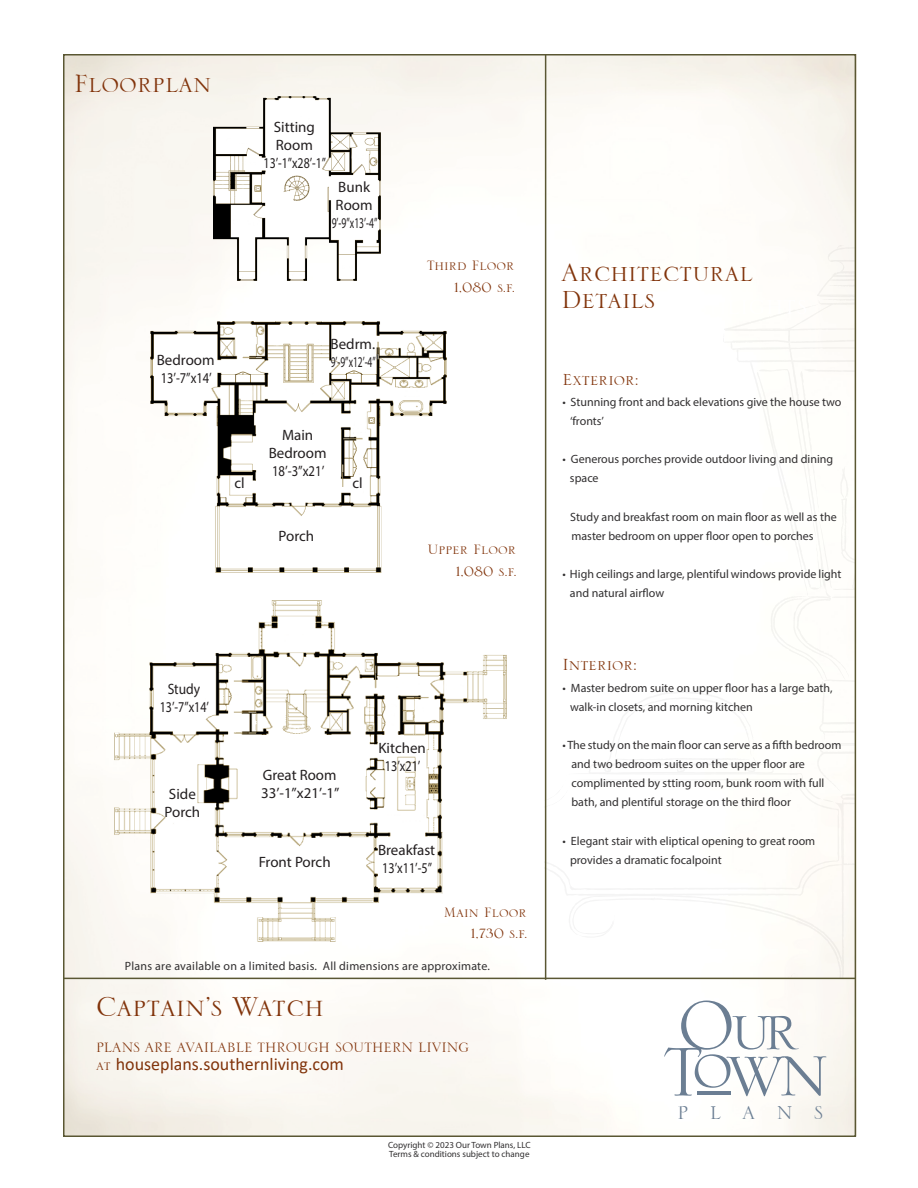
<style>
.page{position:relative;width:918px;height:1188px;background:#fff}
.page>*{position:absolute;margin:0;border:0;box-sizing:border-box;transform-origin:0 0}
.t1{font:91.8px "Serlio LH";color:#6b7e93}
.t2{font:78.15px "Serlio LH";color:#6b7e93}
.t3{font:36px "Serlio LH";color:#81330a}
.t4{font:33px/27px "Serlio LH";color:#81330a}
.t5{font:24.45px "Serlio LH";letter-spacing:.875em;color:#6b7e93}
.t6{font:21px "Serlio LH";color:#81330a}
.t7{font:18px "Serlio LH";color:#81330a}
.t8{font:18px "Calibri";color:#81330a}
.t9{font:15px "Myriad Pro";color:#231f20}
.t10{font:15px "Myriad Pro";color:#231f20;scale:.81 1}
.t11{font:15px "Myriad Pro";color:#231f20;scale:.79 1}
.t12{font:15px "Myriad Pro";color:#231f20;scale:.63 1}
.t13{font:15px "Myriad Pro";color:#231f20;scale:.64 1}
.t14{font:15px "Myriad Pro";color:#231f20;scale:.85 1}
.t15{font:15px "Myriad Pro";color:#231f20;scale:.8 1}
.t16{font:15px "Myriad Pro";color:#231f20;scale:.83 1}
.t17{font:15px "Myriad Pro";color:#231f20;scale:.9 1}
.t18{font:12px/19.2px "Myriad Pro";color:#312f30}
.t19{font:12px "Myriad Pro";letter-spacing:.02em;color:#312f30}
.t20{font:9px/9px "Myriad Pro";color:#312f30}
.s1{font-family:"Serlio LH"}
.s2{font-size:91.8px}
</style>
<div class="page">
<img style="left:66px;top:57px;width:787px;height:1077px">
<hr style="left:63px;top:978px;width:792px;height:1px;background:#5a5733">
<hr style="left:545px;top:54px;width:1px;height:926px;background:#5a5733">
<svg style="left:546px;top:245px;width:308px;height:733px"></svg>
<hr style="left:697px;top:1091px;width:33px;height:4px;background:#6b7e93">
<img style="left:150px;top:322px;width:296px;height:251px">
<img style="left:114px;top:600px;width:393px;height:341px">
<img style="left:213px;top:96px;width:168px;height:185px">
<h3 class="t4" style="left:74px;top:71px;width:139px">Floorplan</h3>
<p class="t9" style="left:274px;top:118px;width:43px">Sitting</p>
<p class="t9" style="left:276px;top:136px;width:39px">Room</p>
<p class="t11" style="left:264px;top:154px;width:81px">13’-1”x28’-1”</p>
<p class="t9" style="left:338px;top:178px;width:33px">Bunk</p>
<p class="t9" style="left:336px;top:196px;width:39px">Room</p>
<p class="t13" style="left:332px;top:214px;width:73px">9’-9”x13’-4”</p>
<p class="t9" style="left:157px;top:351px;width:59px">Bedroom</p>
<p class="t16" style="left:161px;top:369px;width:63px">13’-7”x14’</p>
<p class="t9" style="left:234px;top:474px;width:12px">cl</p>
<p class="t9" style="left:331px;top:334px;width:46px">Bedrm.</p>
<p class="t12" style="left:331px;top:352px;width:73px">9’-9”x12’-4”</p>
<p class="t9" style="left:282px;top:426px;width:33px">Main</p>
<p class="t9" style="left:269px;top:444px;width:59px">Bedroom</p>
<p class="t14" style="left:272px;top:462px;width:63px">18’-3”x21’</p>
<p class="t9" style="left:279px;top:527px;width:37px">Porch</p>
<p class="t9" style="left:352px;top:474px;width:12px">cl</p>
<p class="t7" style="left:427px;top:256px;width:89px">Third Floor</p>
<p class="t7" style="left:454px;top:278px;width:63px">1,080 s.f.</p>
<p class="t7" style="left:428px;top:541px;width:90px">Upper Floor</p>
<p class="t7" style="left:455px;top:563px;width:63px">1,080 s.f.</p>
<p class="t17" style="left:168px;top:680px;width:38px">Study</p>
<p class="t15" style="left:160px;top:698px;width:63px">13’-7”x14’</p>
<p class="t9" style="left:169px;top:784px;width:28px">Side</p>
<p class="t9" style="left:165px;top:802px;width:37px">Porch</p>
<p class="t9" style="left:263px;top:765px;width:75px">Great Room</p>
<p class="t9" style="left:261px;top:783px;width:80px">33’-1”x21’-1”</p>
<p class="t9" style="left:259px;top:853px;width:73px">Front Porch</p>
<p class="t9" style="left:378px;top:739px;width:49px">Kitchen</p>
<p class="t10" style="left:385px;top:757px;width:45px">13’x21’</p>
<p class="t9" style="left:378px;top:841px;width:59px">Breakfast</p>
<p class="t10" style="left:382px;top:859px;width:63px">13’x11’-5”</p>
<p class="t7" style="left:444px;top:903px;width:84px">Main Floor</p>
<p class="t7" style="left:470px;top:925px;width:59px">1,730 s.f.</p>
<p class="t19" style="left:125px;top:958px;width:367px">Plans are available on a limited basis. All dimensions are approximate.</p>
<p class="t3" style="left:96px;top:989px;width:229px">Captain’s Watch</p>
<p class="t7" style="left:96px;top:1039px;width:375px">PLANS ARE AVAILABLE THROUGH SOUTHERN LIVING</p>
<p class="t8" style="left:96px;top:1052px;width:249px"><span class="s1">at</span> houseplans.southernliving.com</p>
<p class="t20" style="left:388px;top:1141px;width:144px">Copyright © 2023 Our Town Plans, LLC<br>Terms &amp; conditions subject to change</p>
<h3 class="t4" style="left:562px;top:260px;width:193px">Architectural<br>Details</h3>
<p class="t6" style="left:562px;top:369px;width:78px">Exterior:</p>
<p class="t18" style="left:570px;top:392px;width:273px;text-indent:-8px">• Stunning front and back elevations give the house two ‘fronts’</p>
<p class="t18" style="left:570px;top:449px;width:265px;text-indent:-7px">• Generous porches provide outdoor living and dining space</p>
<p class="t18" style="left:570px;top:507px;width:268px">Study and breakfast room on main floor as well as the master bedroom on upper floor open to porches</p>
<p class="t18" style="left:570px;top:564px;width:273px;text-indent:-7px">• High ceilings and large, plentiful windows provide light and natural airflow</p>
<p class="t6" style="left:562px;top:654px;width:76px">Interior:</p>
<p class="t18" style="left:570px;top:678px;width:264px;text-indent:-8px">• Master bedrom suite on upper floor has a large bath, walk-in closets, and morning kitchen</p>
<p class="t18" style="left:572px;top:735px;width:271px;text-indent:-9px">• The study on the main floor can serve as a fifth bedroom and two bedroom suites on the upper floor are complimented by stting room, bunk room with full bath, and plentiful storage on the third floor</p>
<p class="t18" style="left:570px;top:831px;width:247px;text-indent:-8px">• Elegant stair with eliptical opening to great room provides a dramatic focalpoint</p>
<h2 class="t2" style="left:677px;top:991px;width:124px"><sub>o</sub><span class="s2">O</span>ur</h2>
<h3 class="t5" style="left:677px;top:1101px;width:148px">PLANS</h3>
<h1 class="t1" style="left:662px;top:1027px;width:169px">T wn</h1>
</div>
